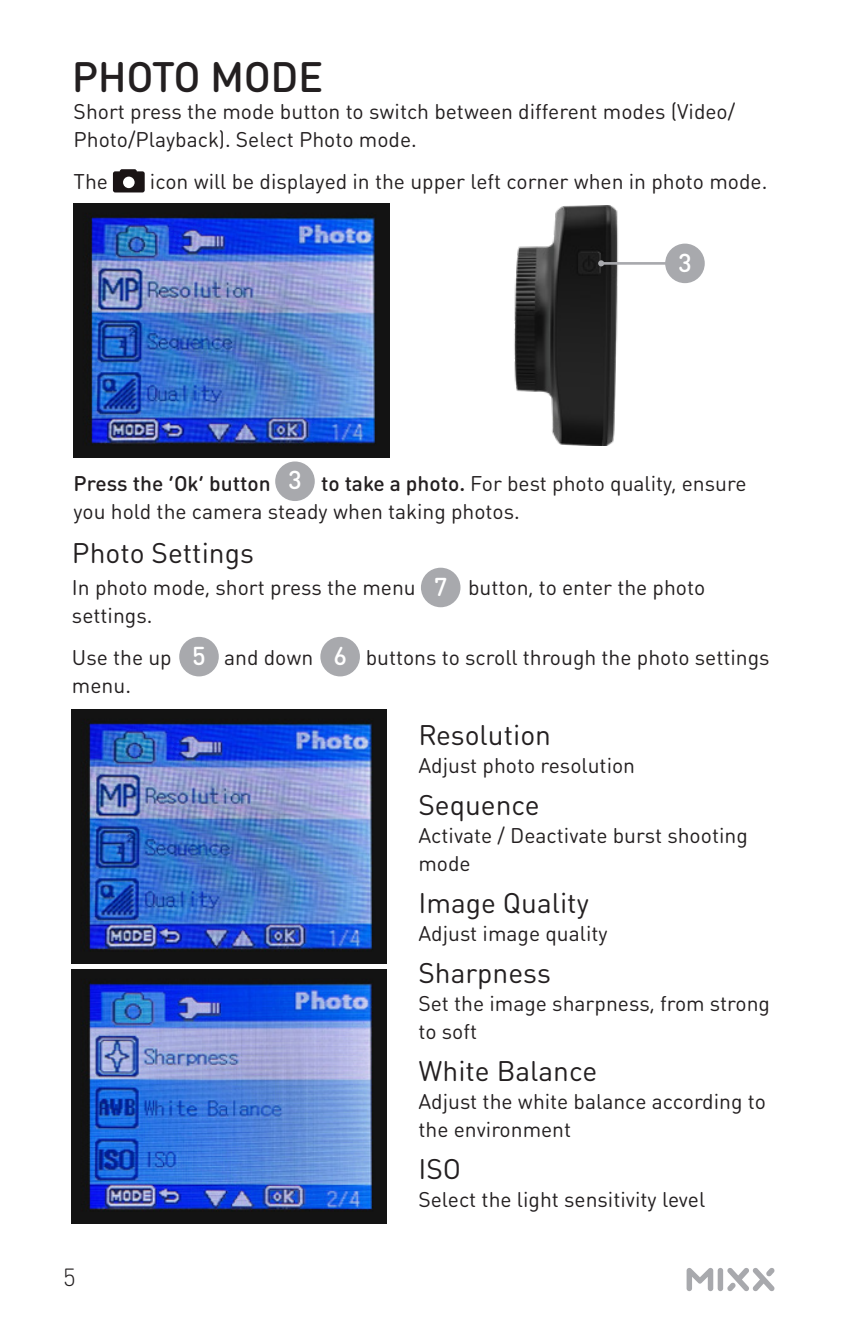
<style>
.page{position:relative;width:844px;height:1320px;background:#fff}
.page>*{position:absolute;margin:0;border:0;box-sizing:border-box;transform-origin:0 0}
.t1{font:500 42px "DIN Round Pro";letter-spacing:-.01em;color:#231f20}
.t2{font:28px "DIN Round Pro";color:#231f20}
.t3{font:500 25.55px "DIN Round Pro";color:#fff}
.t4{font:300 24.5px "DIN Round Pro";color:#231f20}
.t5{font:21px/28px "DIN Round Pro";color:#231f20}
.t6{font:500 21px "DIN Round Pro";color:#231f20}
.s1{font-weight:500}
</style>
<div class="page">
<img style="left:514px;top:205px;width:188px;height:241px">
<div style="left:665px;top:244px;width:39px;height:39px;background:#a8a9ad;border-radius:50%"></div>
<hr style="left:603px;top:262px;width:65px;height:3px;background:#a8a9ad">
<svg style="left:598px;top:260px;width:6px;height:6px"></svg>
<div style="left:275px;top:461px;width:40px;height:40px;background:#a8a9ad;border-radius:50%"></div>
<svg style="left:686px;top:1268px;width:88px;height:23px"></svg>
<div style="left:179px;top:637px;width:40px;height:39px;background:#a8a9ad;border-radius:50%"></div>
<div style="left:320px;top:637px;width:40px;height:39px;background:#a8a9ad;border-radius:50%"></div>
<div style="left:421px;top:568px;width:39px;height:39px;background:#a8a9ad;border-radius:50%"></div>
<img style="left:74px;top:204px;width:315px;height:253px">
<img style="left:71px;top:709px;width:316px;height:254px">
<img style="left:71px;top:969px;width:316px;height:254px">
<svg style="left:113px;top:169px;width:32px;height:23px"></svg>
<p class="t1" style="left:72px;top:48px;width:253px">PHOTO MODE</p>
<p class="t5" style="left:74px;top:97px;width:663px">Short press the mode button to switch between different modes (Video/<br>Photo/Playback). Select Photo mode.</p>
<p class="t5" style="left:74px;top:167px;width:36px">The</p>
<p class="t5" style="left:150px;top:167px;width:618px">icon will be displayed in the upper left corner when in photo mode.</p>
<p class="t3" style="left:678px;top:245px;width:15px">3</p>
<p class="t3" style="left:288px;top:463px;width:15px">3</p>
<p class="t5" style="left:74px;top:469px;width:674px;text-indent:247px"><span class="s1">to take a photo.</span> For best photo quality, ensure you hold the camera steady when taking photos.</p>
<p class="t6" style="left:74px;top:469px;width:198px">Press the ‘Ok’ button</p>
<p class="t2" style="left:72px;top:534px;width:183px">Photo Settings</p>
<p class="t5" style="left:72px;top:572px;width:345px">In photo mode, short press the menu</p>
<p class="t5" style="left:468px;top:572px;width:239px">button, to enter the photo</p>
<p class="t5" style="left:72px;top:600px;width:82px">settings.</p>
<p class="t5" style="left:72px;top:642px;width:101px">Use the up</p>
<p class="t5" style="left:224px;top:642px;width:91px">and down</p>
<p class="t5" style="left:365px;top:642px;width:405px">buttons to scroll through the photo settings</p>
<p class="t5" style="left:72px;top:670px;width:61px">menu.</p>
<p class="t3" style="left:434px;top:569px;width:15px">7</p>
<p class="t3" style="left:192px;top:638px;width:15px">5</p>
<p class="t3" style="left:333px;top:638px;width:15px">6</p>
<p class="t4" style="left:63px;top:1261px;width:14px">5</p>
<p class="t2" style="left:418px;top:716px;width:134px">Resolution</p>
<p class="t5" style="left:418px;top:750px;width:218px">Adjust photo resolution</p>
<p class="t2" style="left:418px;top:786px;width:123px">Sequence</p>
<p class="t5" style="left:418px;top:820px;width:331px">Activate / Deactivate burst shooting mode</p>
<p class="t2" style="left:418px;top:884px;width:172px">Image Quality</p>
<p class="t5" style="left:418px;top:918px;width:191px">Adjust image quality</p>
<p class="t2" style="left:418px;top:954px;width:134px">Sharpness</p>
<p class="t5" style="left:418px;top:988px;width:353px">Set the image sharpness, from strong to soft</p>
<p class="t2" style="left:418px;top:1052px;width:180px">White Balance</p>
<p class="t5" style="left:418px;top:1086px;width:349px">Adjust the white balance according to the environment</p>
<p class="t2" style="left:418px;top:1150px;width:44px">ISO</p>
<p class="t5" style="left:418px;top:1184px;width:288px">Select the light sensitivity level</p>
</div>
